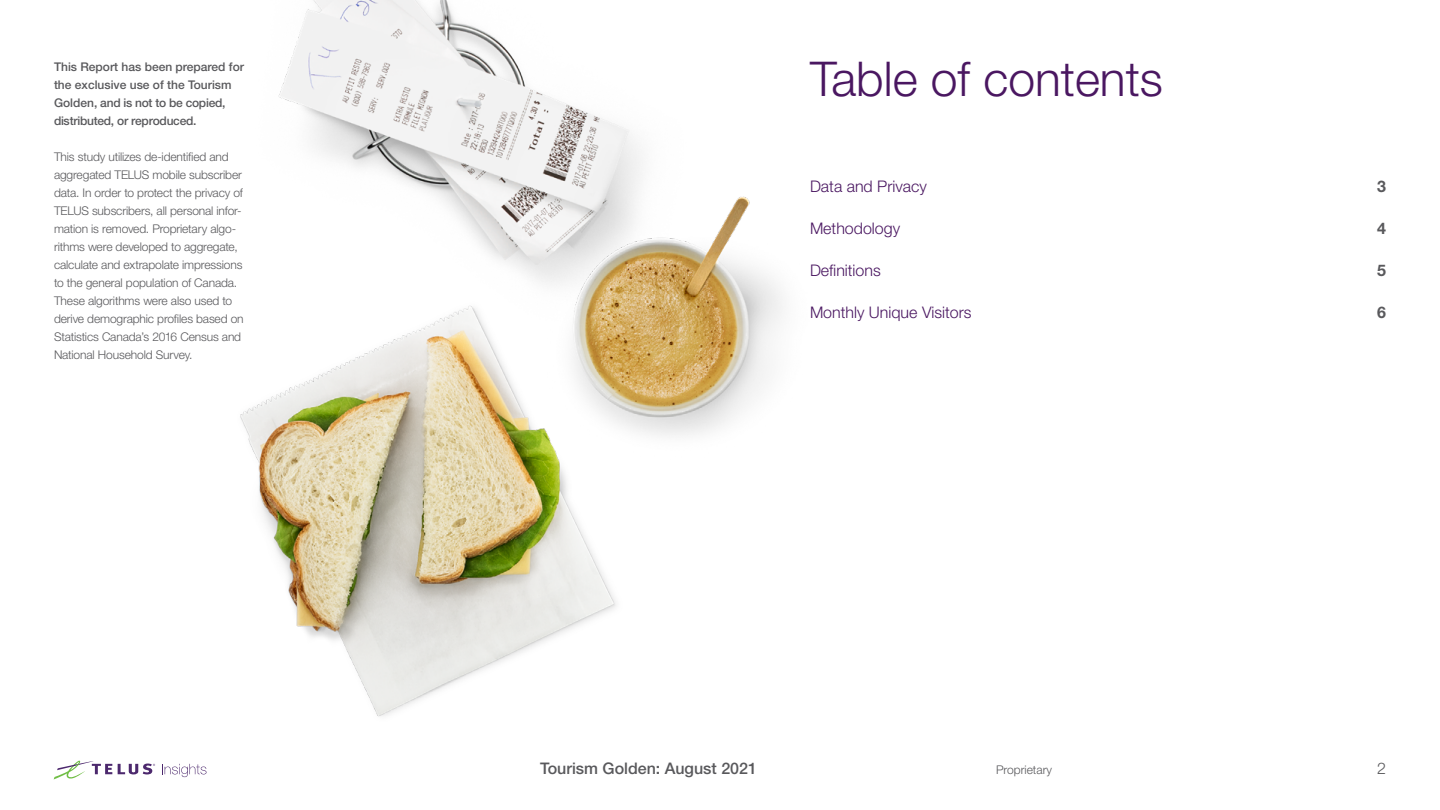
<style>
.page{position:relative;width:1440px;height:810px;background:#fff}
.page>*{position:absolute;margin:0;border:0;box-sizing:border-box;transform-origin:0 0}
.t1{font:300 48px "Helvetica Neue LT Std";color:#4a1761}
.t2{font:300 16px "Helvetica Neue LT Std";color:#4a1761}
.t3{font:500 16px "Helvetica Neue LT Std";color:#59595c}
.t4{font:700 16px "Helvetica Neue LT Std";color:#59595c}
.t5{font:300 16px "Helvetica Neue LT Std";color:#59595c}
.t6{font:300 12px/18px "Helvetica Neue LT Std";letter-spacing:-.01em;color:#59595c}
.t7{font:500 12px/18px "Helvetica Neue LT Std";color:#59595c}
</style>
<div class="page">
<svg style="left:54px;top:761px;width:58px;height:18px"></svg>
<svg style="left:118px;top:764px;width:37px;height:10px"></svg>
<svg style="left:162px;top:764px;width:44px;height:13px"></svg>
<img style="left:240px;top:369px;width:376px;height:348px">
<img style="left:278px;top:0;width:272px;height:369px">
<img style="left:434px;top:97px;width:349px;height:454px">
<p class="t7" style="left:54px;top:58px;width:192px">This Report has been prepared for the exclusive use of the Tourism<br>Golden, and is not to be copied, distributed, or reproduced.</p>
<p class="t6" style="left:54px;top:147px;width:191px">This study utilizes de-identified and aggregated TELUS mobile subscriber data. In order to protect the privacy of TELUS subscribers, all personal infor&shy;mation is removed. Proprietary algo&shy;rithms were developed to aggregate, calculate and extrapolate impressions to the general population of Canada.<br>These algorithms were also used to derive demographic profiles based on Statistics Canada’s 2016 Census and National Household Survey.</p>
<h1 class="t1" style="left:810px;top:50px;width:354px">Table of contents</h1>
<h2 class="t2" style="left:810px;top:177px;width:118px">Data and Privacy</h2>
<h2 class="t4" style="left:1377px;top:176px;width:10px">3</h2>
<h2 class="t2" style="left:810px;top:219px;width:92px">Methodology</h2>
<h2 class="t4" style="left:1377px;top:218px;width:10px">4</h2>
<h2 class="t2" style="left:810px;top:261px;width:72px">Definitions</h2>
<h2 class="t4" style="left:1377px;top:260px;width:10px">5</h2>
<h2 class="t2" style="left:810px;top:303px;width:163px">Monthly Unique Visitors</h2>
<h2 class="t4" style="left:1377px;top:302px;width:10px">6</h2>
<h2 class="t3" style="left:540px;top:759px;width:218px">Tourism Golden: August 2021</h2>
<p class="t6" style="left:996px;top:760px;width:58px">Proprietary</p>
<h2 class="t5" style="left:1377px;top:759px;width:10px">2</h2>
</div>
